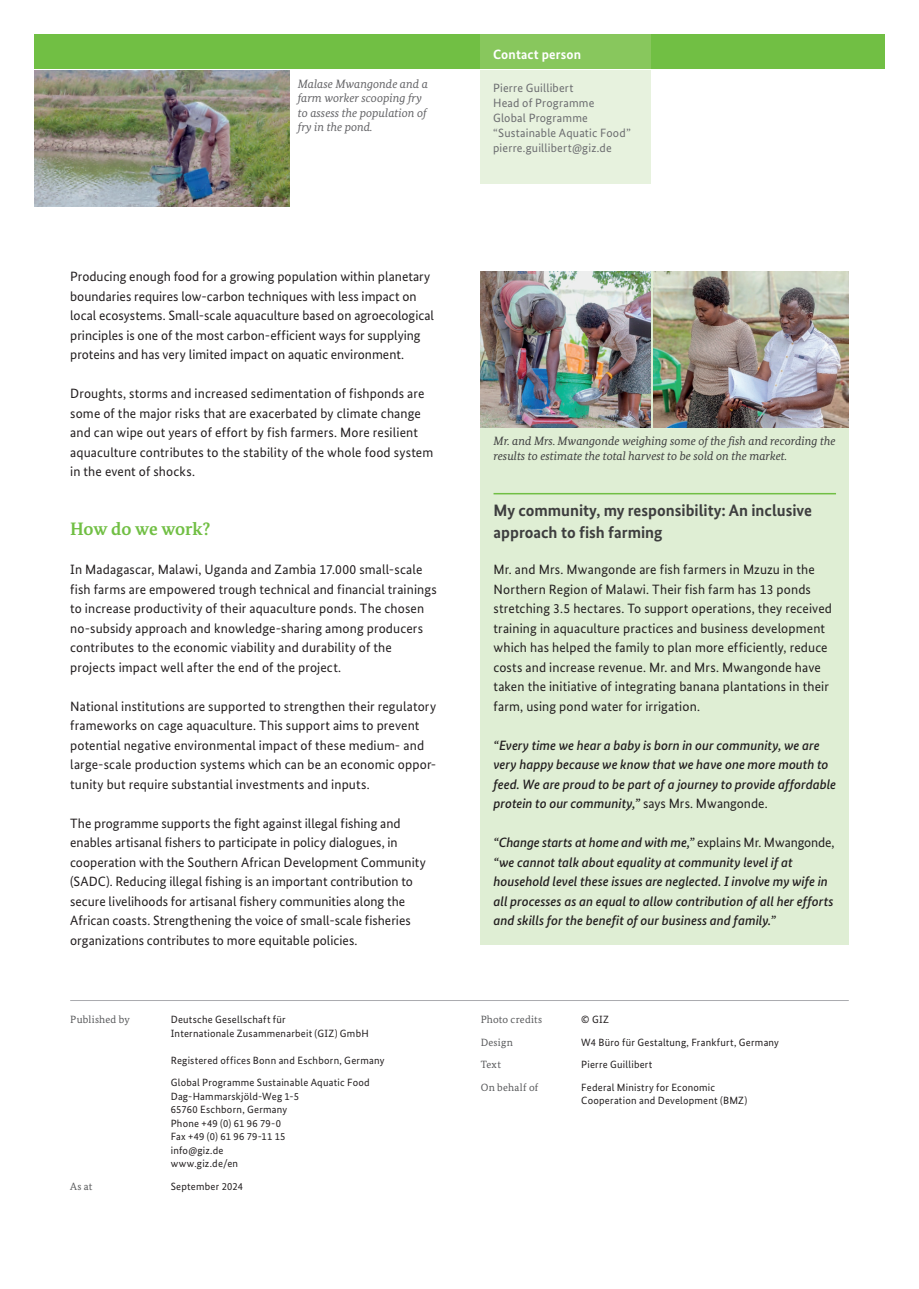
<style>
.page{position:relative;width:919px;height:1289px;background:#fff}
.page>*{position:absolute;margin:0;border:0;box-sizing:border-box;transform-origin:0 0}
.t1{font:700 18px "Bundes Serif";letter-spacing:-.01em;color:#71bf44}
.t2{font:700 16.5px/22.5px "Bundes Sans";color:#3e3e3f}
.t3{font:13.5px/19.5px "Bundes Sans";letter-spacing:.01em;color:#231f20}
.t4{font:italic 500 13.5px/19.5px "Bundes Sans";color:#231f20}
.t5{font:700 13.5px "Bundes Sans";letter-spacing:.01em;color:#fff}
.t6{font:italic 12px/14.4px "Bundes Serif";color:#3e3e3f}
.t7{font:12px/15px "Bundes Sans";letter-spacing:.015em;color:#6c6d70}
.t8{font:italic 12px/14.4px "Bundes Serif";color:#636366}
.t9{font:10.5px/13.5px "Bundes Sans";letter-spacing:.02em;color:#231f20}
.t10{font:10.5px "Bundes Serif";letter-spacing:.02em;color:#57585a}
.s1{font-weight:400;font-style:normal}
</style>
<div class="page">
<div style="left:34px;top:34px;width:850px;height:34px;background:#71bf44"></div>
<hr style="left:70px;top:1000px;width:778px;height:1px;background:#aaabaf">
<div style="left:480px;top:272px;width:368px;height:672px;background:#dfeed4"></div>
<img style="left:653px;top:272px;width:195px;height:156px">
<img style="left:480px;top:272px;width:171px;height:156px">
<img style="left:34px;top:70px;width:255px;height:136px">
<div style="left:480px;top:34px;width:171px;height:34px;background:#88c75d"></div>
<div style="left:480px;top:70px;width:171px;height:114px;background:#e7f2de"></div>
<hr style="left:493px;top:493px;width:343px;height:1px;background:#71bf44">
<p class="t8" style="left:298px;top:77px;width:132px">Malase Mwangonde and a farm worker scooping fry to assess the population of fry in the pond.</p>
<p class="t5" style="left:493px;top:46px;width:89px">Contact person</p>
<p class="t7" style="left:493px;top:80px;width:139px">Pierre Guillibert<br>Head of Programme<br>Global Programme “Sustainable Aquatic Food” pierre.guillibert@giz.de</p>
<p class="t3" style="left:70px;top:267px;width:365px">Producing enough food for a growing population within planetary boundaries requires low-carbon techniques with less impact on local ecosystems. Small-scale aquaculture based on agroecological principles is one of the most carbon-efficient ways for supplying proteins and has very limited impact on aquatic environment.</p>
<p class="t3" style="left:70px;top:384px;width:364px">Droughts, storms and increased sedimentation of fishponds are some of the major risks that are exacerbated by climate change and can wipe out years of effort by fish farmers. More resilient aquaculture contributes to the stability of the whole food system in the event of shocks.</p>
<h1 class="t1" style="left:70px;top:518px;width:142px">How do we work?</h1>
<p class="t3" style="left:70px;top:559px;width:368px">In Madagascar, Malawi, Uganda and Zambia 17.000 small-scale fish farms are empowered trough technical and financial trainings to increase productivity of their aquaculture ponds. The chosen no-subsidy approach and knowledge-sharing among producers contributes to the economic viability and durability of the projects impact well after the end of the project.</p>
<p class="t3" style="left:70px;top:696px;width:367px">National institutions are supported to strengthen their regulatory frameworks on cage aquaculture. This support aims to prevent potential negative environmental impact of these medium- and large-scale production systems which can be an economic oppor&shy;tunity but require substantial investments and inputs.</p>
<p class="t3" style="left:70px;top:813px;width:357px">The programme supports the fight against illegal fishing and enables artisanal fishers to participate in policy dialogues, in cooperation with the Southern African Development Community (SADC). Reducing illegal fishing is an important contribution to secure livelihoods for artisanal fishery communities along the African coasts. Strengthening the voice of small-scale fisheries organizations contributes to more equitable policies.</p>
<p class="t10" style="left:70px;top:1013px;width:61px">Published by</p>
<p class="t9" style="left:171px;top:1012px;width:199px">Deutsche Gesellschaft für<br>Internationale Zusammenarbeit (GIZ) GmbH</p>
<p class="t9" style="left:171px;top:1048px;width:215px;line-height:22.5px">Registered offices Bonn and Eschborn, Germany<br>Global Programme Sustainable Aquatic Food</p>
<p class="t9" style="left:171px;top:1089px;width:130px">Dag-Hammarskjöld-Weg 1-5<br>65760 Eschborn, Germany<br>Phone +49 (0) 61 96 79-0<br>Fax +49 (0) 61 96 79-11 15 info@giz.de<br>www.giz.de/en</p>
<p class="t10" style="left:70px;top:1179px;width:24px">As at</p>
<p class="t9" style="left:171px;top:1179px;width:74px">September 2024</p>
<p class="t6" style="left:493px;top:434px;width:343px">Mr. and Mrs. Mwangonde weighing some of the fish and recording the results to estimate the total harvest to be sold on the market.</p>
<p class="t2" style="left:493px;top:498px;width:320px">My community, my responsibility: An inclusive approach to fish farming</p>
<p class="t3" style="left:493px;top:559px;width:340px">Mr. and Mrs. Mwangonde are fish farmers in Mzuzu in the Northern Region of Malawi. Their fish farm has 13 ponds stretching 3.5 hectares. To support operations, they received training in aquaculture practices and business development which has helped the family to plan more efficiently, reduce costs and increase revenue. Mr. and Mrs. Mwangonde have taken the initiative of integrating banana plantations in their farm, using pond water for irrigation.</p>
<p class="t4" style="left:493px;top:735px;width:344px">“Every time we hear a baby is born in our community, we are very happy because we know that we have one more mouth to feed. We are proud to be part of a journey to provide affordable protein to our community,” <span class="s1">says Mrs. Mwangonde.</span></p>
<p class="t4" style="left:493px;top:832px;width:342px">“Change starts at home and with me,” <span class="s1">explains Mr. Mwangonde, </span>“we cannot talk about equality at community level if at household level these issues are neglected. I involve my wife in all processes as an equal to allow contribution of all her efforts and skills for the benefit of our business and family.”</p>
<p class="t10" style="left:480px;top:1013px;width:63px">Photo credits</p>
<p class="t9" style="left:581px;top:1012px;width:29px">© GIZ</p>
<p class="t10" style="left:480px;top:1035px;width:34px">Design</p>
<p class="t9" style="left:581px;top:1035px;width:199px">W4 Büro für Gestaltung, Frankfurt, Germany</p>
<p class="t10" style="left:480px;top:1058px;width:22px">Text</p>
<p class="t9" style="left:581px;top:1057px;width:73px">Pierre Guillibert</p>
<p class="t10" style="left:480px;top:1080px;width:59px">On behalf of</p>
<p class="t9" style="left:581px;top:1080px;width:167px">Federal Ministry for Economic<br>Cooperation and Development (BMZ)</p>
</div>
